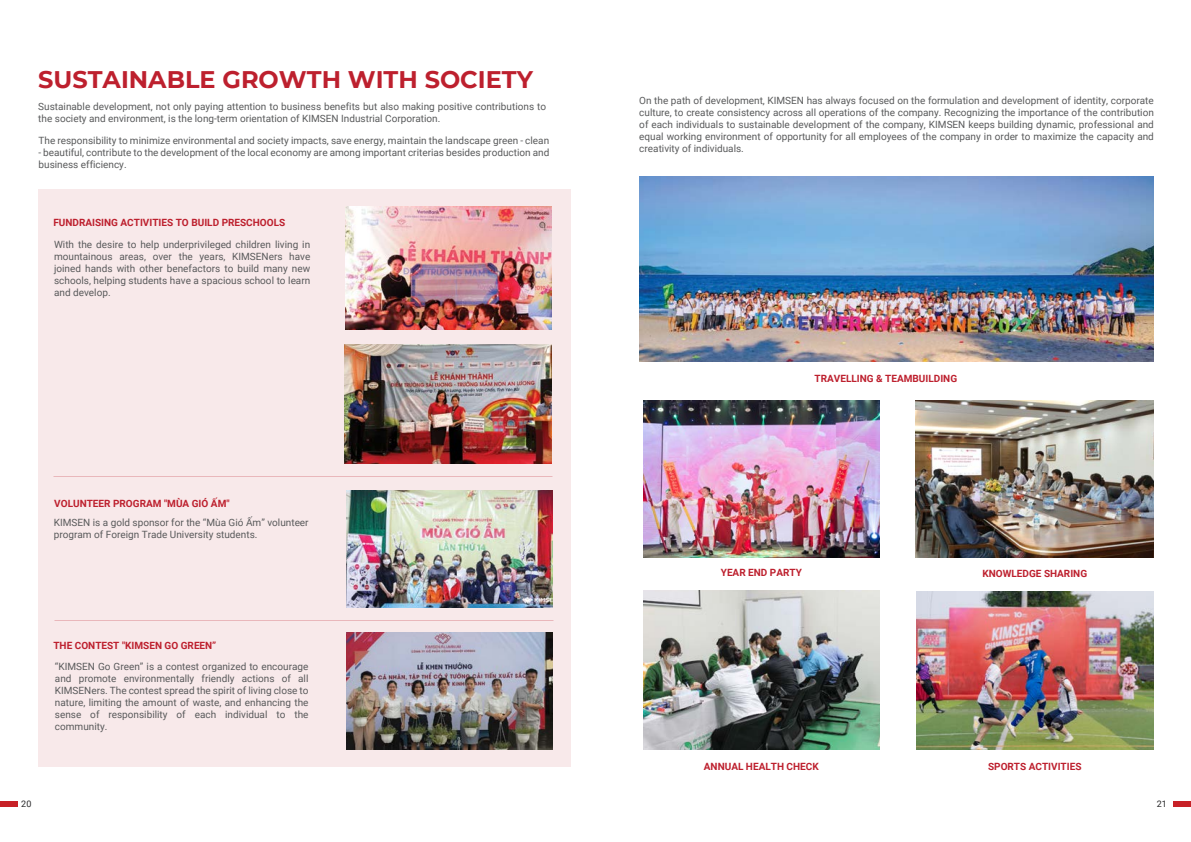
<style>
.page{position:relative;width:1191px;height:842px;background:#fff}
.page>*{position:absolute;margin:0;border:0;box-sizing:border-box;transform-origin:0 0}
.t1{font:700 26px "Montserrat";color:#c72127}
.t2{font:700 24px "Montserrat";color:#bd202e}
.t3{font:10px/12px "Roboto";color:#595a5b}
.t4{font:700 10px "Roboto";color:#bd202e}
.t5{font:9px "Roboto";color:#282829}
.t6{font:9px "Roboto";color:#000}
</style>
<div class="page">
<div style="left:0;top:801px;width:18px;height:6px;background:#c72127"></div>
<div style="left:1173px;top:801px;width:18px;height:6px;background:#c72127"></div>
<div style="left:38px;top:189px;width:533px;height:578px;background:#f8e9ea"></div>
<img style="left:345px;top:206px;width:206px;height:124px">
<img style="left:346px;top:490px;width:207px;height:117px">
<img style="left:346px;top:632px;width:207px;height:117px">
<img style="left:639px;top:176px;width:515px;height:186px">
<img style="left:643px;top:400px;width:236px;height:157px">
<img style="left:643px;top:591px;width:236px;height:158px">
<img style="left:916px;top:591px;width:237px;height:158px">
<img style="left:915px;top:400px;width:239px;height:157px">
<img style="left:345px;top:344px;width:206px;height:119px">
<h1 class="t1" style="left:37px;top:57px;width:225px">SUSTAINABILITY</h1>
<h2 class="t2" style="left:38px;top:62px;width:496px">SUSTAINABLE GROWTH WITH SOCIETY</h2>
<p class="t3" style="left:38px;top:100px;width:509px">Sustainable development, not only paying attention to business benefits but also making positive contributions to the society and environment, is the long-term orientation of KIMSEN Industrial Corporation.</p>
<p class="t3" style="left:39px;top:134px;width:512px">The responsibility to minimize environmental and society impacts, save energy, maintain the landscape green - clean</p>
<p class="t3" style="left:39px;top:146px;width:512px">- beautiful, contribute to the development of the local economy are among important criterias besides production and business efficiency.</p>
<p class="t4" style="left:53px;top:215px;width:233px">FUNDRAISING ACTIVITIES TO BUILD PRESCHOOLS</p>
<p class="t3" style="left:54px;top:238px;width:258px;text-align:justify">With the desire to help underprivileged children living in mountainous areas, over the years, KIMSENers have joined hands with other benefactors to build many new schools, helping students have a spacious school to learn and develop.</p>
<p class="t4" style="left:54px;top:496px;width:177px">VOLUNTEER PROGRAM "MÙA GIÓ ẤM"</p>
<p class="t3" style="left:54px;top:516px;width:256px">KIMSEN is a gold sponsor for the “Mùa Gió Ấm” volunteer program of Foreign Trade University students.</p>
<p class="t4" style="left:53px;top:639px;width:164px">THE CONTEST "KIMSEN GO GREEN”</p>
<p class="t3" style="left:55px;top:660px;width:255px;text-align:justify">“KIMSEN Go Green” is a contest organized to encourage and promote environmentally friendly actions of all KIMSENers. The contest spread the spirit of living close to nature, limiting the amount of waste, and enhancing the sense of responsibility of each individual to the community.</p>
<p class="t3" style="left:639px;top:95px;width:516px;text-align:justify">On the path of development, KIMSEN has always focused on the formulation and development of identity, corporate culture, to create consistency across all operations of the company. Recognizing the importance of the contribution of each individuals to sustainable development of the company, KIMSEN keeps building dynamic, professional and equal working environment of opportunity for all employees of the company in order to maximize the capacity and creativity of individuals.</p>
<p class="t4" style="left:814px;top:371px;width:144px">TRAVELLING &amp; TEAMBUILDING</p>
<p class="t4" style="left:721px;top:565px;width:83px">YEAR END PARTY</p>
<p class="t4" style="left:704px;top:759px;width:116px">ANNUAL HEALTH CHECK</p>
<p class="t4" style="left:982px;top:566px;width:106px">KNOWLEDGE SHARING</p>
<p class="t4" style="left:988px;top:759px;width:95px">SPORTS ACTIVITIES</p>
<p class="t5" style="left:21px;top:798px;width:12px">20</p>
<p class="t5" style="left:1156px;top:798px;width:12px">21</p>
<p class="t6" style="left:1157px;top:803px;width:11px">17</p>
</div>
